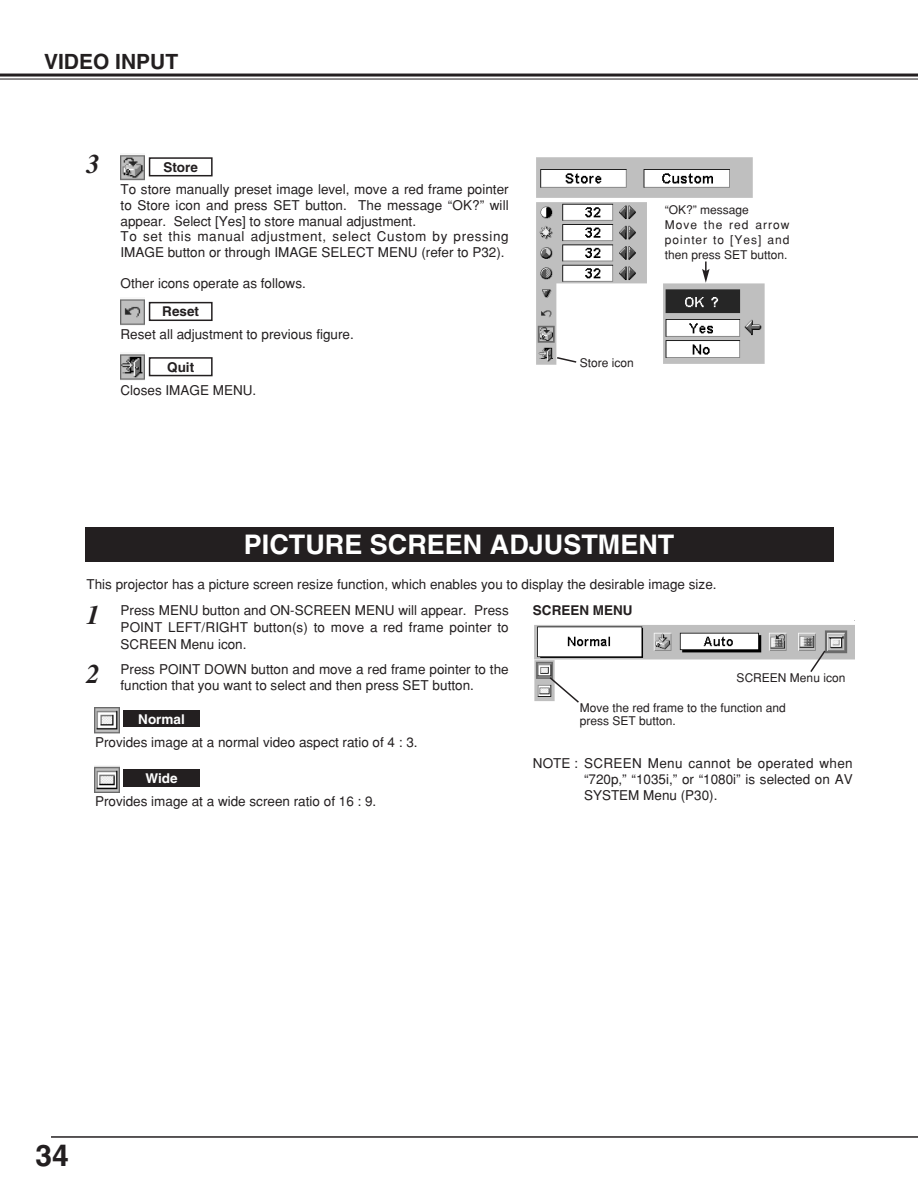
<style>
.page{position:relative;width:918px;height:1188px;background:#fff}
.page>*{position:absolute;margin:0;border:0;box-sizing:border-box;transform-origin:0 0}
.t1{font:700 30px "Helvetica";color:#231f20}
.t2{font:700 27px "Helvetica";color:#fff}
.t3{font:italic 700 27px "Times";color:#231f20}
.t4{font:700 21px "Helvetica";color:#231f20}
.t5{font:13.5px/15.8px "Helvetica";color:#231f20}
.t6{font:700 13.5px "Helvetica";color:#231f20}
.t7{font:700 13.5px "Helvetica";color:#fff}
.t8{font:12px/13.5px "Helvetica";color:#231f20}
.t9{font:12px/15px "Helvetica";letter-spacing:.08em;color:#231f20}
</style>
<div class="page">
<img style="left:534px;top:659px;width:320px;height:42px">
<hr style="left:0;top:74px;width:918px;height:3px;background:#231f20">
<hr style="left:0;top:79px;width:918px;height:1px;background:#231f20">
<hr style="left:51px;top:1136px;width:867px;height:2px;background:#231f20">
<div style="left:85px;top:527px;width:748px;height:34px;background:#231f20"></div>
<img style="left:534px;top:625px;width:320px;height:34px">
<svg style="left:548px;top:676px;width:33px;height:27px"></svg>
<svg style="left:809px;top:649px;width:18px;height:25px"></svg>
<div style="left:123px;top:770px;width:77px;height:17px;background:#231f20"></div>
<div style="left:94px;top:765px;width:27px;height:28px;background:#6a6a6a"></div>
<img style="left:95px;top:765px;width:24px;height:27px">
<div style="left:123px;top:710px;width:77px;height:17px;background:#231f20"></div>
<div style="left:94px;top:706px;width:27px;height:27px;background:#6a6a6a"></div>
<img style="left:95px;top:708px;width:24px;height:25px">
<img style="left:536px;top:157px;width:229px;height:208px">
<svg style="left:702px;top:261px;width:8px;height:22px"></svg>
<svg style="left:555px;top:356px;width:23px;height:8px"></svg>
<div style="left:149px;top:302px;width:64px;height:19px;border:2px solid #231f20"></div>
<div style="left:149px;top:157px;width:64px;height:19px;border:2px solid #231f20"></div>
<div style="left:149px;top:357px;width:64px;height:19px;border:2px solid #231f20"></div>
<img style="left:120px;top:299px;width:25px;height:26px">
<img style="left:120px;top:155px;width:25px;height:26px">
<img style="left:120px;top:354px;width:25px;height:26px">
<h3 class="t4" style="left:44px;top:53px;width:136px">VIDEO INPUT</h3>
<h2 class="t3" style="left:87px;top:154px;width:15px">3</h2>
<p class="t6" style="left:163px;top:162px;width:36px">Store</p>
<p class="t5" style="left:121px;top:183px;width:390px">To store manually preset image level, move a red frame pointer to Store icon and press SET button. The message “OK?” will appear. Select [Yes] to store manual adjustment.<br>To set this manual adjustment, select Custom by pressing IMAGE button or through IMAGE SELECT MENU (refer to P32).</p>
<p class="t5" style="left:121px;top:276px;width:187px">Other icons operate as follows.</p>
<p class="t6" style="left:162px;top:307px;width:38px">Reset</p>
<p class="t5" style="left:121px;top:328px;width:235px">Reset all adjustment to previous figure.</p>
<p class="t6" style="left:167px;top:362px;width:28px">Quit</p>
<p class="t5" style="left:121px;top:383px;width:137px">Closes IMAGE MENU.</p>
<p class="t9" style="left:665px;top:204px;width:126px">“OK?” message<br>Move the red arrow pointer to [Yes] and then press SET button.</p>
<p class="t8" style="left:580px;top:357px;width:56px">Store icon</p>
<h2 class="t2" style="left:244px;top:535px;width:432px">PICTURE SCREEN ADJUSTMENT</h2>
<p class="t5" style="left:121px;top:573px;width:598px;line-height:25.5px;text-indent:-34px">This projector has a picture screen resize function, which enables you to display the desirable image size.<br>Press MENU button and ON-SCREEN MENU will appear. Press</p>
<p class="t5" style="left:121px;top:620px;width:390px;line-height:17.2px">POINT LEFT/RIGHT button(s) to move a red frame pointer to<br>SCREEN Menu icon.</p>
<p class="t5" style="left:121px;top:663px;width:390px">Press POINT DOWN button and move a red frame pointer to the function that you want to select and then press SET button.</p>
<p class="t6" style="left:533px;top:605px;width:101px">SCREEN MENU</p>
<h2 class="t3" style="left:87px;top:605px;width:15px">1</h2>
<h2 class="t3" style="left:87px;top:664px;width:15px">2</h2>
<p class="t8" style="left:737px;top:672px;width:110px">SCREEN Menu icon</p>
<p class="t7" style="left:138px;top:714px;width:48px">Normal</p>
<p class="t5" style="left:95px;top:735px;width:324px">Provides image at a normal video aspect ratio of 4 : 3.</p>
<p class="t7" style="left:145px;top:773px;width:34px">Wide</p>
<p class="t5" style="left:95px;top:795px;width:283px">Provides image at a wide screen ratio of 16 : 9.</p>
<p class="t8" style="left:580px;top:702px;width:208px">Move the red frame to the function and press SET button.</p>
<p class="t5" style="left:584px;top:757px;width:270px;text-align:justify;text-indent:-51px">NOTE : SCREEN Menu cannot be operated when “720p,” “1035i,” or “1080i” is selected on AV SYSTEM Menu (P30).</p>
<h1 class="t1" style="left:36px;top:1145px;width:35px">34</h1>
</div>
